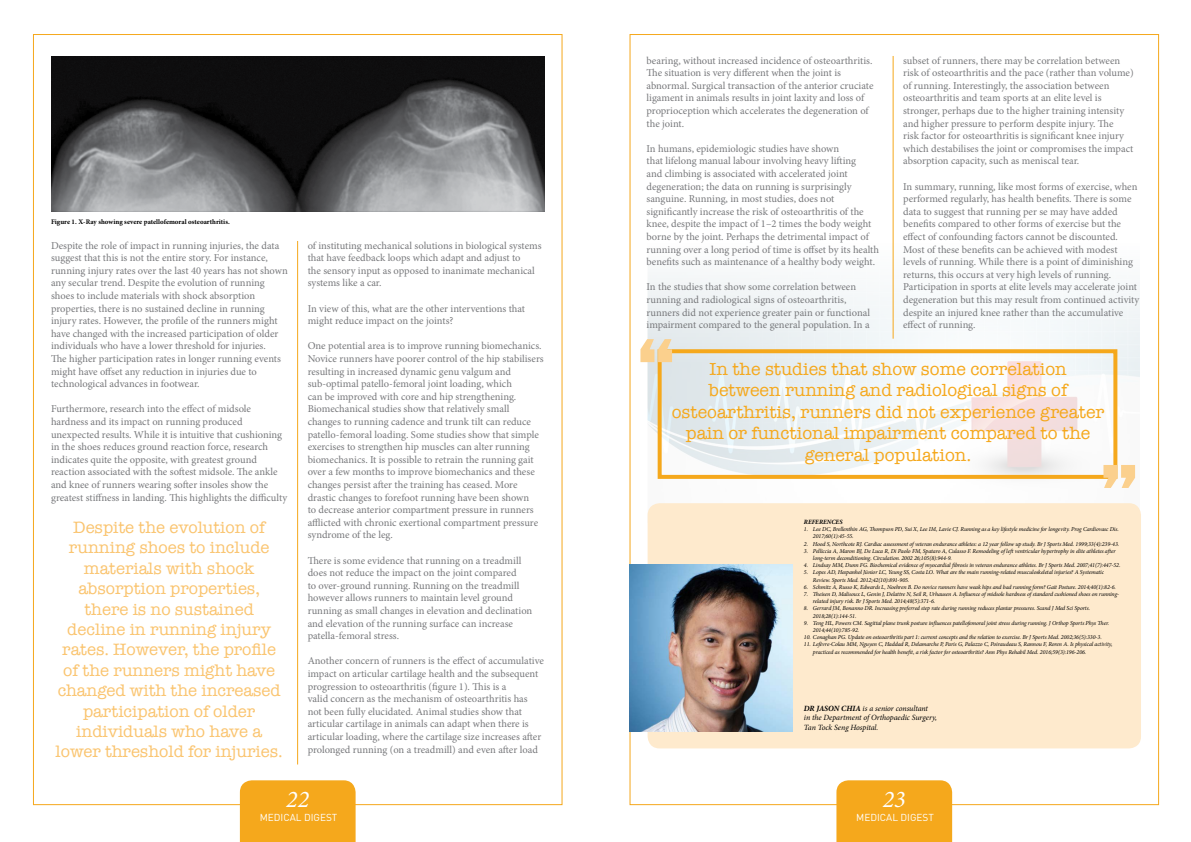
<style>
.page{position:relative;width:1191px;height:842px;background:#fff}
.page>*{position:absolute;margin:0;border:0;box-sizing:border-box;transform-origin:0 0}
.t1{font:100px "Alfa Slab One";color:#fbd08d}
.t2{font:italic 24px "Minion Pro";color:#fff}
.t3{font:18px/21.6px "American Typewriter";color:#f5a81c;text-align:center}
.t4{font:17px/20.4px "American Typewriter";color:#fac46f;text-align:center}
.t5{font:10.5px/12.6px "Minion Pro";color:#77787b}
.t6{font:10px "DIN";color:#fff}
.t7{font:italic 8px/9.6px "Minion Pro";letter-spacing:-.01em;color:#000}
.t8{font:700 7px "Minion Pro";color:#000}
.t9{font:italic 700 6.5px "Minion Pro";color:#000}
.t10{font:italic 6px/7.2px "Minion Pro";letter-spacing:-.015em;color:#000}
.s1{font-weight:700}
</style>
<div class="page">
<div style="left:240px;top:780px;width:115px;height:62px;background:#f5a81c"></div>
<hr style="left:297px;top:241px;width:1px;height:523px;background:#f5a81c">
<img style="left:51px;top:57px;width:493px;height:155px">
<img style="left:647px;top:155px;width:492px;height:353px">
<div style="left:836px;top:780px;width:116px;height:62px;background:#f5a81c"></div>
<hr style="left:893px;top:56px;width:1px;height:283px;background:#f5a81c">
<div style="left:647px;top:503px;width:494px;height:245px;background:#feeacd;border-radius:12px"></div>
<img style="left:630px;top:564px;width:162px;height:167px">
<div style="left:657px;top:349px;width:460px;height:130px;border:4px solid #f5a81c"></div>
<p class="t8" style="left:51px;top:217px;width:180px">Figure 1. X-Ray showing severe patellofemoral osteoarthritis.</p>
<p class="t5" style="left:51px;top:239px;width:238px">Despite the role of impact in running injuries, the data suggest that this is not the entire story. For instance, running injury rates over the last 40 years has not shown any secular trend. Despite the evolution of running shoes to include materials with shock absorption properties, there is no sustained decline in running injury rates. However, the profile of the runners might have changed with the increased participation of older individuals who have a lower threshold for injuries.<br>The higher participation rates in longer running events might have offset any reduction in injuries due to technological advances in footwear.</p>
<p class="t5" style="left:51px;top:403px;width:238px">Furthermore, research into the effect of midsole hardness and its impact on running produced unexpected results. While it is intuitive that cushioning in the shoes reduces ground reaction force, research indicates quite the opposite, with greatest ground reaction associated with the softest midsole. The ankle and knee of runners wearing softer insoles show the greatest stiffness in landing. This highlights the difficulty</p>
<p class="t4" style="left:56px;top:517px;width:228px">Despite the evolution of running shoes to include materials with shock absorption properties, there is no sustained decline in running injury rates. However, the profile of the runners might have changed with the increased participation of older individuals who have a lower threshold for injuries.</p>
<p class="t5" style="left:308px;top:239px;width:235px">of instituting mechanical solutions in biological systems that have feedback loops which adapt and adjust to<br>the sensory input as opposed to inanimate mechanical systems like a car.</p>
<p class="t5" style="left:308px;top:302px;width:219px">In view of this, what are the other interventions that might reduce impact on the joints?</p>
<p class="t5" style="left:308px;top:340px;width:237px">One potential area is to improve running biomechanics.<br>Novice runners have poorer control of the hip stabilisers resulting in increased dynamic genu valgum and sub-optimal patello-femoral joint loading, which<br>can be improved with core and hip strengthening.<br>Biomechanical studies show that relatively small changes to running cadence and trunk tilt can reduce patello-femoral loading. Some studies show that simple exercises to strengthen hip muscles can alter running biomechanics. It is possible to retrain the running gait over a few months to improve biomechanics and these changes persist after the training has ceased. More drastic changes to forefoot running have been shown<br>to decrease anterior compartment pressure in runners afflicted with chronic exertional compartment pressure syndrome of the leg.</p>
<p class="t5" style="left:308px;top:554px;width:226px">There is some evidence that running on a treadmill does not reduce the impact on the joint compared<br>to over-ground running. Running on the treadmill however allows runners to maintain level ground running as small changes in elevation and declination and elevation of the running surface can increase patella-femoral stress.</p>
<p class="t5" style="left:308px;top:655px;width:238px">Another concern of runners is the effect of accumulative impact on articular cartilage health and the subsequent progression to osteoarthritis (figure 1). This is a<br>valid concern as the mechanism of osteoarthritis has not been fully elucidated. Animal studies show that articular cartilage in animals can adapt when there is articular loading, where the cartilage size increases after prolonged running (on a treadmill) and even after load</p>
<h2 class="t2" style="left:286px;top:782px;width:24px">22</h2>
<p class="t6" style="left:260px;top:811px;width:79px">MEDICAL DIGEST</p>
<p class="t5" style="left:646px;top:54px;width:228px">bearing, without increased incidence of osteoarthritis.<br>The situation is very different when the joint is abnormal. Surgical transaction of the anterior cruciate ligament in animals results in joint laxity and loss of proprioception which accelerates the degeneration of the joint.</p>
<p class="t5" style="left:646px;top:142px;width:234px">In humans, epidemiologic studies have shown<br>that lifelong manual labour involving heavy lifting<br>and climbing is associated with accelerated joint degeneration; the data on running is surprisingly sanguine. Running, in most studies, does not significantly increase the risk of osteoarthritis of the knee, despite the impact of 1–2 times the body weight borne by the joint. Perhaps the detrimental impact of running over a long period of time is offset by its health benefits such as maintenance of a healthy body weight.</p>
<p class="t5" style="left:646px;top:281px;width:225px">In the studies that show some correlation between running and radiological signs of osteoarthritis, runners did not experience greater pain or functional impairment compared to the general population. In a</p>
<p class="t5" style="left:903px;top:54px;width:232px">subset of runners, there may be correlation between risk of osteoarthritis and the pace (rather than volume) of running. Interestingly, the association between osteoarthritis and team sports at an elite level is stronger, perhaps due to the higher training intensity and higher pressure to perform despite injury. The<br>risk factor for osteoarthritis is significant knee injury which destabilises the joint or compromises the impact absorption capacity, such as meniscal tear.</p>
<p class="t5" style="left:903px;top:180px;width:238px">In summary, running, like most forms of exercise, when performed regularly, has health benefits. There is some data to suggest that running per se may have added benefits compared to other forms of exercise but the effect of confounding factors cannot be discounted.<br>Most of these benefits can be achieved with modest levels of running. While there is a point of diminishing returns, this occurs at very high levels of running.<br>Participation in sports at elite levels may accelerate joint degeneration but this may result from continued activity despite an injured knee rather than the accumulative effect of running.</p>
<h1 class="t1" style="left:636px;top:313px;width:40px">“</h1>
<h3 class="t3" style="left:672px;top:357px;width:434px">In the studies that show some correlation between running and radiological signs of osteoarthritis, runners did not experience greater pain or functional impairment compared to the general population.</h3>
<h1 class="t1" style="left:1139px;top:514px;width:40px;rotate:-180deg">“</h1>
<p class="t9" style="left:804px;top:517px;width:40px">REFERENCES</p>
<p class="t10" style="left:813px;top:526px;width:307px;text-indent:-9px">1. Lee DC, Brellenthin AG, Thompson PD, Sui X, Lee IM, Lavie CJ. Running as a key lifestyle medicine for longevity. Prog Cardiovasc Dis.<br>2017;60(1):45-55.</p>
<p class="t10" style="left:804px;top:540px;width:317px">2. Hood S, Northcote RJ. Cardiac assessment of veteran endurance athletes: a 12 year follow up study. Br J Sports Med. 1999;33(4):239-43.</p>
<p class="t10" style="left:813px;top:547px;width:304px;text-indent:-9px">3. Pelliccia A, Maron BJ, De Luca R, Di Paolo FM, Spataro A, Culasso F. Remodeling of left ventricular hypertrophy in elite athletes after long-term deconditioning. Circulation. 2002 26;105(8):944-9.</p>
<p class="t10" style="left:804px;top:562px;width:318px">4. Lindsay MM, Dunn FG. Biochemical evidence of myocardial fibrosis in veteran endurance athletes. Br J Sports Med. 2007;41(7):447-52.</p>
<p class="t10" style="left:813px;top:569px;width:292px;text-indent:-9px">5. Lopes AD, Hespanhol Júnior LC, Yeung SS, Costa LO. What are the main running-related musculoskeletal injuries? A Systematic<br>Review. Sports Med. 2012;42(10):891-905.</p>
<p class="t10" style="left:804px;top:583px;width:313px">6. Schmitz A, Russo K, Edwards L, Noehren B. Do novice runners have weak hips and bad running form? Gait Posture. 2014;40(1):82-6.</p>
<p class="t10" style="left:813px;top:590px;width:308px;text-indent:-9px">7. Theisen D, Malisoux L, Genin J, Delattre N, Seil R, Urhausen A. Influence of midsole hardness of standard cushioned shoes on running&shy;related injury risk. Br J Sports Med. 2014;48(5):371-6.</p>
<p class="t10" style="left:813px;top:605px;width:279px;text-indent:-9px">8. Gerrard JM, Bonanno DR. Increasing preferred step rate during running reduces plantar pressures. Scand J Med Sci Sports.<br>2018;28(1):144-51.</p>
<p class="t10" style="left:813px;top:619px;width:298px;text-indent:-9px">9. Teng HL, Powers CM. Sagittal plane trunk posture influences patellofemoral joint stress during running. J Orthop Sports Phys Ther.<br>2014;44(10):785-92.</p>
<p class="t10" style="left:804px;top:634px;width:299px">10. Conaghan PG. Update on osteoarthritis part 1: current concepts and the relation to exercise. Br J Sports Med. 2002;36(5):330-3.</p>
<p class="t10" style="left:813px;top:641px;width:301px;text-indent:-9px">11. Lefèvre-Colau MM, Nguyen C, Haddad R, Delamarche P, Paris G, Palazzo C, Poiraudeau S, Rannou F, Roren A. Is physical activity, practiced as recommended for health benefit, a risk factor for osteoarthritis? Ann Phys Rehabil Med. 2016;59(3):196-206.</p>
<p class="t7" style="left:804px;top:703px;width:135px"><span class="s1">DR JASON CHIA</span> is a senior consultant<br>in the Department of Orthopaedic Surgery,<br>Tan Tock Seng Hospital.</p>
<h2 class="t2" style="left:883px;top:782px;width:24px">23</h2>
<p class="t6" style="left:856px;top:811px;width:79px">MEDICAL DIGEST</p>
</div>
